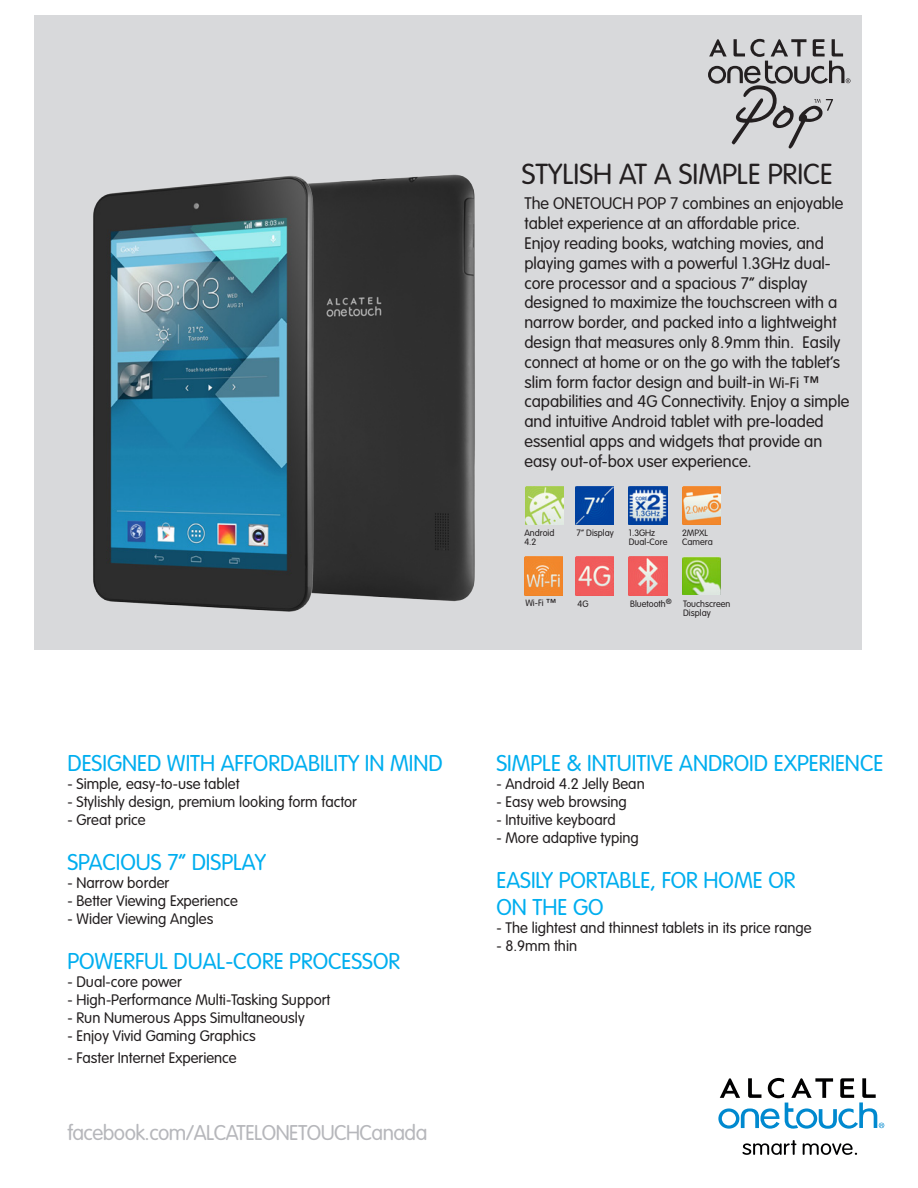
<style>
.page{position:relative;width:918px;height:1188px;background:#fff}
.page>*{position:absolute;margin:0;border:0;box-sizing:border-box;transform-origin:0 0}
.t1{font:300 28.5px "VAG Rounded Std";color:#231f20}
.BIG_BLUE{font:300 22.5px "VAG Rounded Std";color:#00aeef}
.t2{font:300 21px "VAG Rounded Std";letter-spacing:-.025em;color:#b6b7bb}
.t3{font:300 16.5px/19.8px "VAG Rounded Std";color:#231f20}
.body_text{font:300 15px "VAG Rounded Std";color:#231f20}
.t4{font:300 9.15px/8.9px "VAG Rounded Std";color:#231f20}
.s1{font-size:15px}
.s2{font-size:10.05px}
</style>
<div class="page">
<svg style="left:718px;top:1078px;width:166px;height:51px"></svg>
<svg style="left:742px;top:1140px;width:54px;height:15px"></svg>
<svg style="left:803px;top:1143px;width:54px;height:12px"></svg>
<div style="left:35px;top:15px;width:827px;height:635px;background:#d8d9db"></div>
<svg style="left:708px;top:39px;width:142px;height:110px"></svg>
<img style="left:575px;top:487px;width:38px;height:38px">
<img style="left:682px;top:487px;width:38px;height:38px">
<img style="left:525px;top:487px;width:39px;height:38px">
<img style="left:629px;top:487px;width:38px;height:38px">
<img style="left:629px;top:557px;width:38px;height:38px">
<img style="left:576px;top:557px;width:38px;height:38px">
<img style="left:524px;top:557px;width:39px;height:38px">
<img style="left:682px;top:557px;width:38px;height:38px">
<img style="left:328px;top:174px;width:147px;height:428px">
<img style="left:93px;top:176px;width:235px;height:436px">
<p class="BIG_BLUE" style="left:68px;top:750px;width:377px">DESIGNED WITH AFFORDABILITY IN MIND</p>
<p class="body_text" style="left:68px;top:775px;width:174px">- Simple, easy-to-use tablet</p>
<p class="body_text" style="left:68px;top:793px;width:291px">- Stylishly design, premium looking form factor</p>
<p class="body_text" style="left:68px;top:811px;width:80px">- Great price</p>
<p class="BIG_BLUE" style="left:68px;top:849px;width:200px">SPACIOUS 7” DISPLAY</p>
<p class="body_text" style="left:68px;top:874px;width:103px">- Narrow border</p>
<p class="body_text" style="left:68px;top:892px;width:172px">- Better Viewing Experience</p>
<p class="body_text" style="left:68px;top:910px;width:147px">- Wider Viewing Angles</p>
<p class="BIG_BLUE" style="left:68px;top:948px;width:334px">POWERFUL DUAL-CORE PROCESSOR</p>
<p class="body_text" style="left:68px;top:973px;width:116px">- Dual-core power</p>
<p class="body_text" style="left:68px;top:991px;width:264px">- High-Performance Multi-Tasking Support</p>
<p class="body_text" style="left:68px;top:1009px;width:239px">- Run Numerous Apps Simultaneously</p>
<p class="body_text" style="left:68px;top:1027px;width:190px">- Enjoy Vivid Gaming Graphics</p>
<p class="body_text" style="left:68px;top:1049px;width:171px">- Faster Internet Experience</p>
<p class="t2" style="left:68px;top:1121px;width:361px">facebook.com/ALCATELONETOUCHCanada</p>
<p class="t1" style="left:522px;top:158px;width:312px">STYLISH AT A SIMPLE PRICE</p>
<p class="t3" style="left:524px;top:194px;width:326px">The ONETOUCH POP 7 combines an enjoyable tablet experience at an affordable price.<br>Enjoy reading books, watching movies, and playing games with a powerful 1.3GHz dual&shy;core processor and a spacious 7” display designed to maximize the touchscreen with a narrow border, and packed into a lightweight design that measures only 8.9mm thin. Easily connect at home or on the go with the tablet’s slim form factor design and built-in <span class="s1">Wi-Fi</span> ™ capabilities and 4G Connectivity. Enjoy a simple and intuitive Android tablet with pre-loaded essential apps and widgets that provide an easy out-of-box user experience.</p>
<p class="t4" style="left:524px;top:529px;width:32px">Android<br>4.2</p>
<p class="t4" style="left:576px;top:529px;width:39px">7” Display</p>
<p class="t4" style="left:629px;top:529px;width:40px">1.3GHz<br>Dual-Core</p>
<p class="t4" style="left:682px;top:529px;width:32px">2MPXL<br>Camera</p>
<p class="t4" style="left:630px;top:600px;width:43px">Bluetooth<sup>®</sup></p>
<p class="t4" style="left:525px;top:599px;width:32px">Wi-Fi <span class="s2">™</span></p>
<p class="t4" style="left:577px;top:600px;width:12px">4G</p>
<p class="t4" style="left:683px;top:600px;width:49px">Touchscreen<br>Display</p>
<p class="BIG_BLUE" style="left:496px;top:750px;width:388px">SIMPLE &amp; INTUITIVE ANDROID EXPERIENCE</p>
<p class="body_text" style="left:496px;top:775px;width:150px">- Android 4.2 Jelly Bean</p>
<p class="body_text" style="left:496px;top:793px;width:132px">- Easy web browsing</p>
<p class="body_text" style="left:496px;top:811px;width:121px">- Intuitive keyboard</p>
<p class="body_text" style="left:496px;top:829px;width:144px">- More adaptive typing</p>
<p class="BIG_BLUE" style="left:496px;top:867px;width:301px">EASILY PORTABLE, FOR HOME OR</p>
<p class="BIG_BLUE" style="left:496px;top:894px;width:109px">ON THE GO</p>
<p class="body_text" style="left:496px;top:919px;width:317px">- The lightest and thinnest tablets in its price range</p>
<p class="body_text" style="left:496px;top:937px;width:82px">- 8.9mm thin</p>
</div>
